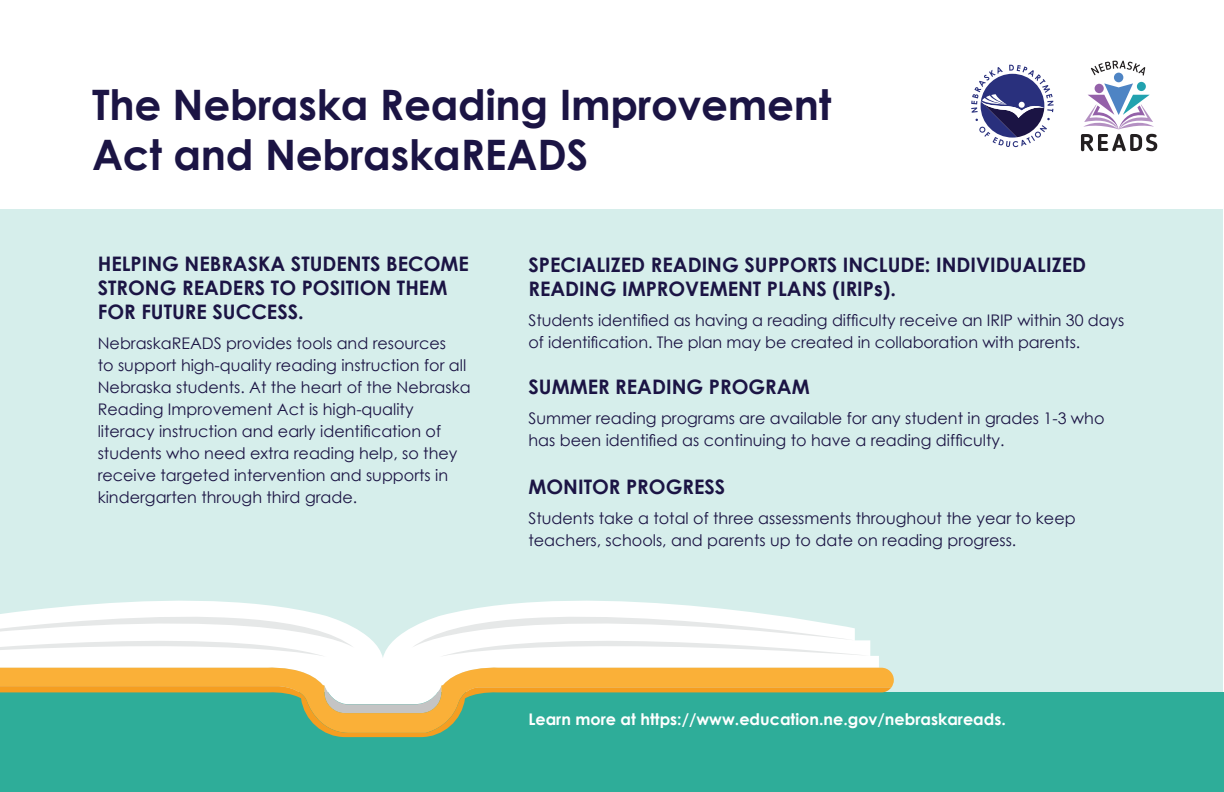
<style>
.page{position:relative;width:1224px;height:792px;background:#fff}
.page>*{position:absolute;margin:0;border:0;box-sizing:border-box;transform-origin:0 0}
.t1{font:700 42px "Century Gothic";letter-spacing:-.005em;color:#1b1444}
.t2{font:700 20px/24px "Century Gothic";color:#1b1444}
.t3{font:16px/22px "Century Gothic";color:#1b1444}
.t4{font:700 16px "Century Gothic";color:#fff}
</style>
<div class="page">
<div style="left:0;top:209px;width:1223px;height:506px;background:#d6eeeb"></div>
<div style="left:0;top:693px;width:1224px;height:99px;background:#2ead99"></div>
<svg style="left:0;top:628px;width:879px;height:39px;background:#fbfdfd"></svg>
<svg style="left:412px;top:600px;width:458px;height:57px"></svg>
<svg style="left:0;top:600px;width:354px;height:57px"></svg>
<svg style="left:0;top:667px;width:894px;height:26px;background:#fabf5e"></svg>
<svg style="left:0;top:686px;width:891px;height:51px"></svg>
<div style="left:1114px;top:73px;width:9px;height:9px;background:#4e84c4;border-radius:50%"></div>
<svg style="left:1081px;top:83px;width:76px;height:68px"></svg>
<div style="left:1137px;top:82px;width:9px;height:9px;background:#22a2af;border-radius:50%"></div>
<svg style="left:1091px;top:61px;width:54px;height:15px"></svg>
<svg style="left:971px;top:65px;width:83px;height:82px"></svg>
<p class="t1" style="left:92px;top:78px;width:741px">The Nebraska Reading Improvement</p>
<p class="t1" style="left:92px;top:128px;width:498px">Act and NebraskaREADS</p>
<p class="t2" style="left:98px;top:252px;width:373px">HELPING NEBRASKA STUDENTS BECOME<br>STRONG READERS TO POSITION THEM<br>FOR FUTURE SUCCESS.</p>
<p class="t3" style="left:98px;top:332px;width:374px">NebraskaREADS provides tools and resources<br>to support high-quality reading instruction for all Nebraska students. At the heart of the Nebraska Reading Improvement Act is high-quality literacy instruction and early identification of students who need extra reading help, so they receive targeted intervention and supports in kindergarten through third grade.</p>
<p class="t2" style="left:528px;top:252px;width:559px">SPECIALIZED READING SUPPORTS INCLUDE: INDIVIDUALIZED<br>READING IMPROVEMENT PLANS (IRIPs).</p>
<p class="t3" style="left:528px;top:309px;width:597px">Students identified as having a reading difficulty receive an IRIP within 30 days of identification. The plan may be created in collaboration with parents.</p>
<p class="t2" style="left:528px;top:374px;width:283px">SUMMER READING PROGRAM</p>
<p class="t3" style="left:528px;top:407px;width:578px">Summer reading programs are available for any student in grades 1-3 who has been identified as continuing to have a reading difficulty.</p>
<p class="t2" style="left:528px;top:474px;width:198px">MONITOR PROGRESS</p>
<p class="t3" style="left:528px;top:507px;width:549px">Students take a total of three assessments throughout the year to keep teachers, schools, and parents up to date on reading progress.</p>
<p class="t4" style="left:528px;top:709px;width:479px">Learn more at https://www.education.ne.gov/nebraskareads.</p>
</div>
